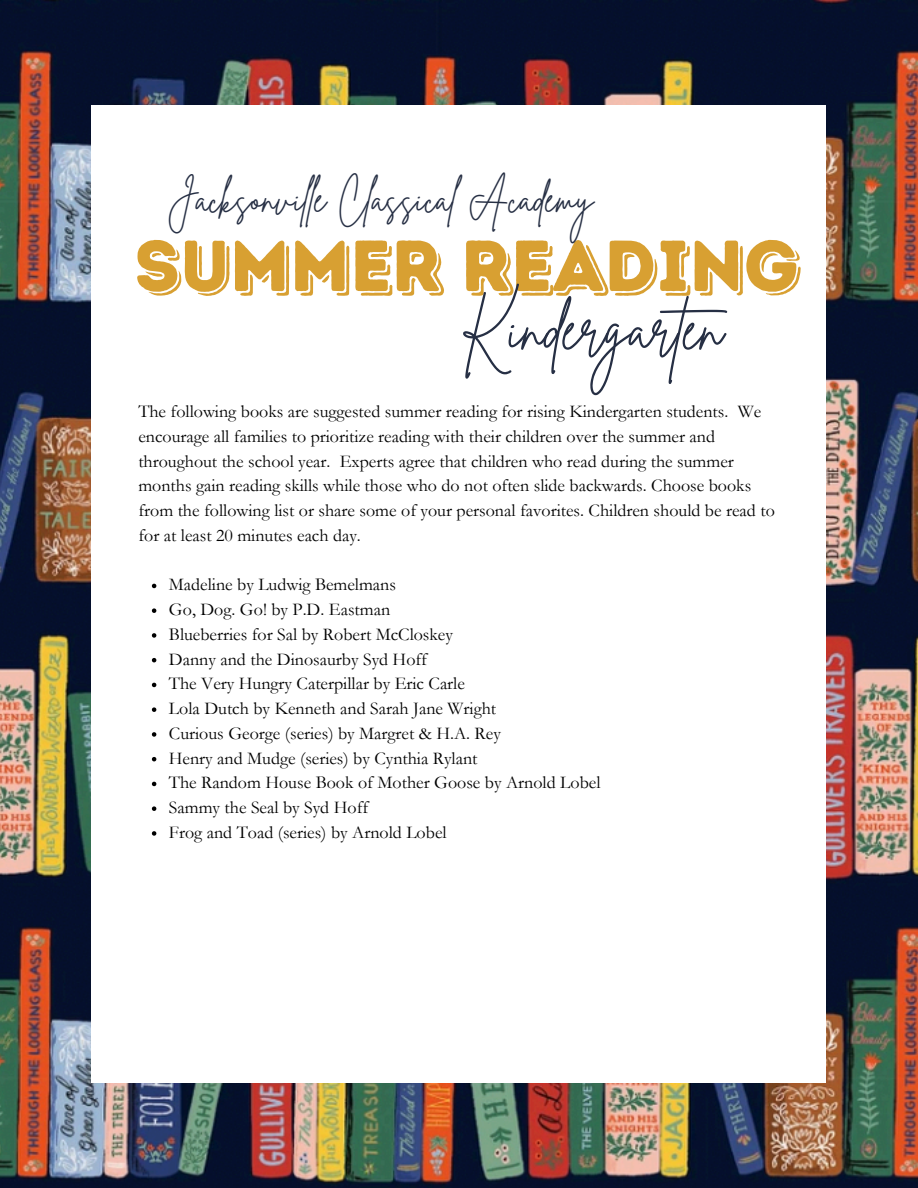
<style>
.page{position:relative;width:918px;height:1188px;background:#fff}
.page>*{position:absolute;margin:0;border:0;box-sizing:border-box;transform-origin:0 0}
.t1{font:72px "Intro Rust Base Shade";color:#d8a032}
.t2{font:60px "Brittany Signature";color:#262f44}
.t3{font:37.5px "Brittany Signature";color:#262f44}
.t4{font:18px/24.8px "Garamond";color:#000}
</style>
<div class="page">
<img style="left:0;top:0;width:918px;height:1188px">
<div style="left:92px;top:105px;width:734px;height:978px;background:#fff"></div>
<svg style="left:152px;top:584px;width:4px;height:4px"></svg>
<svg style="left:152px;top:608px;width:4px;height:5px"></svg>
<svg style="left:152px;top:633px;width:4px;height:5px"></svg>
<svg style="left:152px;top:658px;width:4px;height:4px"></svg>
<svg style="left:152px;top:683px;width:4px;height:4px"></svg>
<svg style="left:152px;top:707px;width:4px;height:5px"></svg>
<svg style="left:152px;top:732px;width:4px;height:5px"></svg>
<svg style="left:152px;top:757px;width:4px;height:4px"></svg>
<svg style="left:152px;top:782px;width:4px;height:4px"></svg>
<svg style="left:152px;top:806px;width:4px;height:5px"></svg>
<svg style="left:152px;top:831px;width:4px;height:5px"></svg>
<p class="t3" style="left:167px;top:174px;width:427px">Jacksonvil e Classical Academy</p>
<h3 class="t1" style="left:134px;top:223px;width:666px">SUMMER READING</h3>
<h2 class="t2" style="left:460px;top:290px;width:285px">Kindergarten</h2>
<p class="t4" style="left:138px;top:399px;width:638px">The following books are suggested summer reading for rising Kindergarten students. We encourage all families to prioritize reading with their children over the summer and throughout the school year. Experts agree that children who read during the summer months gain reading skills while those who do not often slide backwards. Choose books from the following list or share some of your personal favorites. Children should be read to for at least 20 minutes each day.</p>
<p class="t4" style="left:169px;top:573px;width:229px">Madeline by Ludwig Bemelmans</p>
<p class="t4" style="left:169px;top:597px;width:223px">Go, Dog. Go! by P.D. Eastman</p>
<p class="t4" style="left:169px;top:622px;width:285px">Blueberries for Sal by Robert McCloskey</p>
<p class="t4" style="left:169px;top:647px;width:260px">Danny and the Dinosaurby Syd Hoff</p>
<p class="t4" style="left:169px;top:672px;width:297px">The Very Hungry Caterpillar by Eric Carle</p>
<p class="t4" style="left:169px;top:696px;width:329px">Lola Dutch by Kenneth and Sarah Jane Wright</p>
<p class="t4" style="left:169px;top:721px;width:333px">Curious George (series) by Margret &amp; H.A. Rey</p>
<p class="t4" style="left:169px;top:746px;width:310px">Henry and Mudge (series) by Cynthia Rylant</p>
<p class="t4" style="left:169px;top:771px;width:433px">The Random House Book of Mother Goose by Arnold Lobel</p>
<p class="t4" style="left:169px;top:795px;width:201px">Sammy the Seal by Syd Hoff</p>
<h1 class="t4" style="left:169px;top:820px;width:279px">Frog and Toad (series) by Arnold Lobel</h1>
</div>
